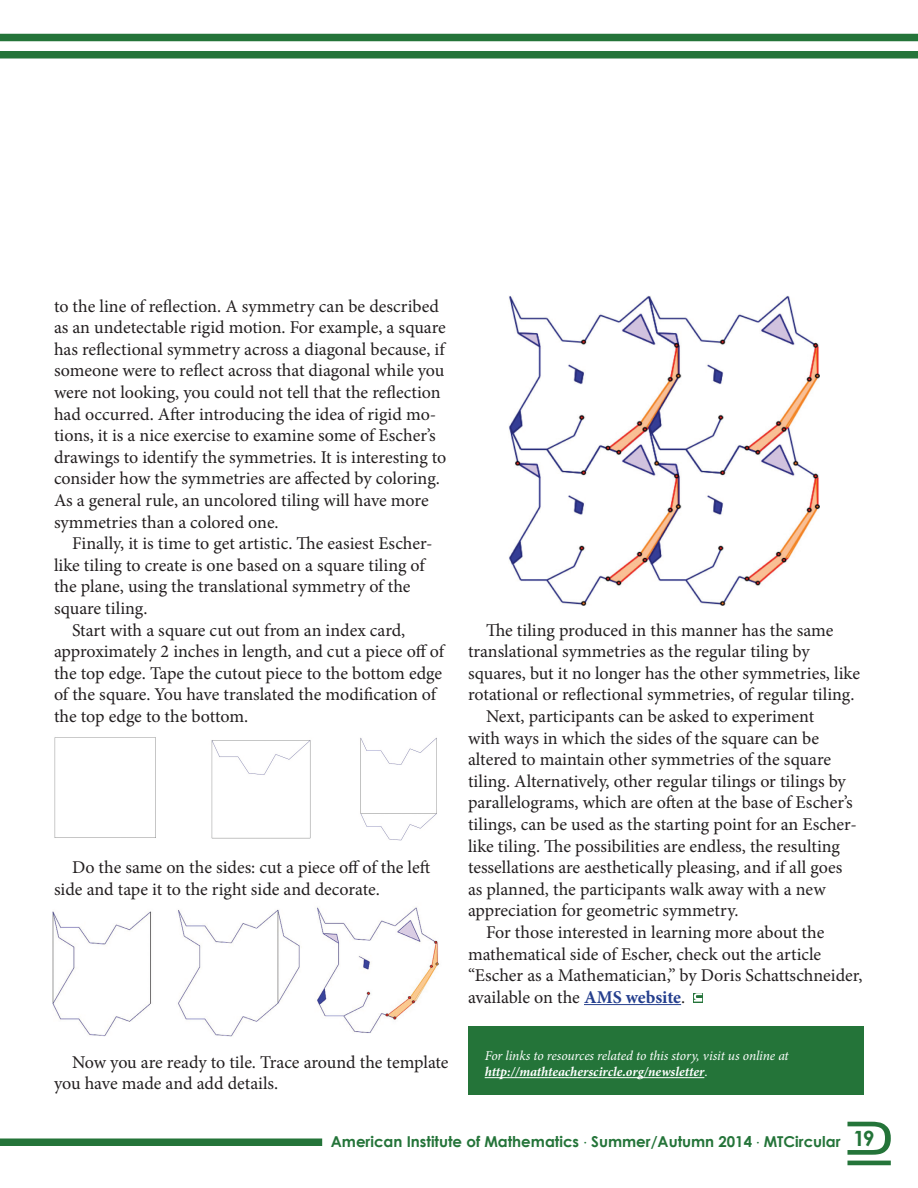
<style>
.page{position:relative;width:918px;height:1188px;background:#fff}
.page>*{position:absolute;margin:0;border:0;box-sizing:border-box;transform-origin:0 0}
.t1{font:72px "Cambria Math";color:#247439}
.t2{font:700 21px "Century Gothic";color:#247439}
.t3{font:18px/21.6px "Minion Pro";color:#231f20}
.t4{font:700 15px "Century Gothic";color:#247439}
.t5{font:italic 13.5px/16.5px "Minion Pro";letter-spacing:-.01em;color:#fff}
.s1{font-weight:700;color:#253f8e}
.s2{font-family:"Cambria Math";font-size:12px;color:#fff}
.s3{font-weight:700}
.s4{font-style:normal}
.s5{font-family:"Palatino Linotype";font-weight:400}
</style>
<div class="page">
<div style="left:0;top:1138px;width:322px;height:8px;background:#247439"></div>
<div style="left:0;top:51px;width:918px;height:7px;background:#247439"></div>
<div style="left:0;top:34px;width:918px;height:7px;background:#247439"></div>
<hr style="left:584px;top:1004px;width:97px;height:1px;background:#253f8e">
<svg style="left:693px;top:993px;width:10px;height:9px"></svg>
<svg style="left:694px;top:993px;width:8px;height:9px"></svg>
<div style="left:468px;top:1027px;width:396px;height:68px;background:#247439"></div>
<hr style="left:485px;top:1077px;width:219px;height:1px;background:#fff">
<img style="left:54px;top:737px;width:383px;height:104px">
<img style="left:52px;top:907px;width:387px;height:130px">
<img style="left:509px;top:296px;width:310px;height:310px">
<p class="t3" style="left:54px;top:295px;width:394px">to the line of reflection. A symmetry can be described as an undetectable rigid motion. For example, a square has reflectional symmetry across a diagonal because, if someone were to reflect across that diagonal while you were not looking, you could not tell that the reflection had occurred. After introducing the idea of rigid mo&shy;tions, it is a nice exercise to examine some of Escher’s drawings to identify the symmetries. It is interesting to consider how the symmetries are affected by coloring.<br>As a general rule, an uncolored tiling will have more symmetries than a colored one.</p>
<p class="t3" style="left:72px;top:533px;width:362px">Finally, it is time to get artistic. The easiest Escher-</p>
<p class="t3" style="left:54px;top:554px;width:372px">like tiling to create is one based on a square tiling of</p>
<p class="t3" style="left:54px;top:576px;width:358px">the plane, using the translational symmetry of the</p>
<p class="t3" style="left:54px;top:598px;width:95px">square tiling.</p>
<p class="t3" style="left:72px;top:619px;width:335px">Start with a square cut out from an index card,</p>
<p class="t3" style="left:54px;top:641px;width:392px">approximately 2 inches in length, and cut a piece off of</p>
<p class="t3" style="left:54px;top:662px;width:390px">the top edge. Tape the cutout piece to the bottom edge</p>
<p class="t3" style="left:54px;top:684px;width:384px">of the square. You have translated the modification of</p>
<p class="t3" style="left:54px;top:706px;width:196px">the top edge to the bottom.</p>
<p class="t3" style="left:54px;top:857px;width:378px;text-indent:18px">Do the same on the sides: cut a piece off of the left side and tape it to the right side and decorate.</p>
<p class="t3" style="left:54px;top:1051px;width:396px;text-indent:18px">Now you are ready to tile. Trace around the template you have made and add details.</p>
<p class="t3" style="left:486px;top:619px;width:349px">The tiling produced in this manner has the same</p>
<p class="t3" style="left:468px;top:641px;width:343px">translational symmetries as the regular tiling by</p>
<p class="t3" style="left:468px;top:662px;width:394px">squares, but it no longer has the other symmetries, like</p>
<p class="t3" style="left:468px;top:684px;width:388px">rotational or reflectional symmetries, of regular tiling.</p>
<p class="t3" style="left:486px;top:706px;width:330px">Next, participants can be asked to experiment</p>
<p class="t3" style="left:468px;top:727px;width:353px">with ways in which the sides of the square can be</p>
<p class="t3" style="left:468px;top:749px;width:365px">altered to maintain other symmetries of the square</p>
<p class="t3" style="left:468px;top:770px;width:379px">tiling. Alternatively, other regular tilings or tilings by</p>
<p class="t3" style="left:468px;top:792px;width:386px">parallelograms, which are often at the base of Escher’s</p>
<p class="t3" style="left:468px;top:814px;width:390px">tilings, can be used as the starting point for an Escher-</p>
<p class="t3" style="left:468px;top:835px;width:374px">like tiling. The possibilities are endless, the resulting</p>
<p class="t3" style="left:468px;top:857px;width:376px">tessellations are aesthetically pleasing, and if all goes</p>
<p class="t3" style="left:468px;top:878px;width:359px">as planned, the participants walk away with a new</p>
<p class="t3" style="left:468px;top:900px;width:272px">appreciation for geometric symmetry.</p>
<p class="t3" style="left:486px;top:922px;width:340px">For those interested in learning more about the</p>
<p class="t3" style="left:468px;top:943px;width:355px">mathematical side of Escher, check out the article</p>
<p class="t3" style="left:468px;top:965px;width:396px">“Escher as a Mathematician,” by Doris Schattschneider,</p>
<p class="t3" style="left:468px;top:986px;width:236px">available on the <span class="s1">AMS website</span>. <span class="s2">ك</span></p>
<p class="t5" style="left:485px;top:1047px;width:306px">For links to resources related to this story, visit us online at <span class="s3">http://mathteacherscircle.org/newsletter</span><span class="s4">.</span></p>
<h1 class="t1" style="left:842px;top:1097px;width:55px">ل</h1>
<p class="t2" style="left:853px;top:1124px;width:23px">19</p>
<p class="t4" style="left:331px;top:1132px;width:511px">American Institute of Mathematics <span class="s5">·</span> Summer/Autumn 2014 <span class="s5">·</span> MTCircular</p>
</div>
